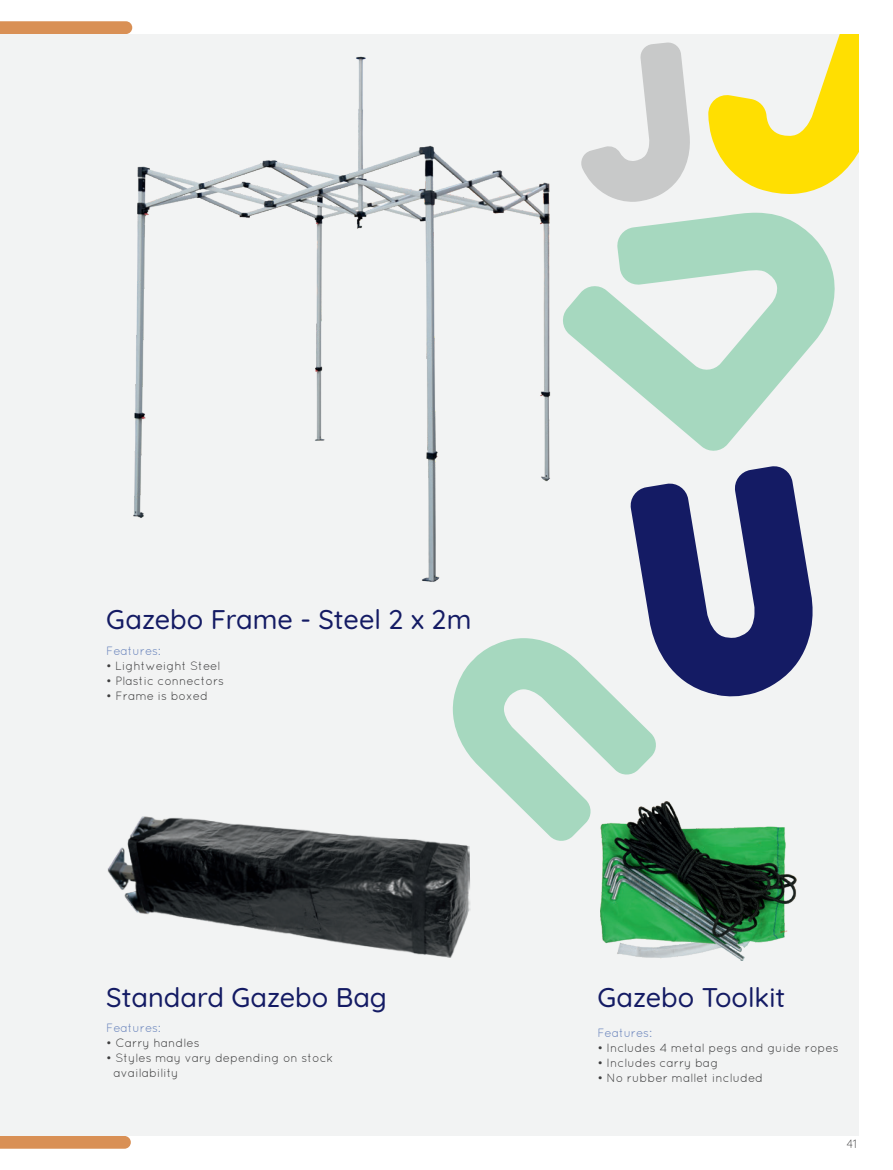
<style>
.page{position:relative;width:893px;height:1170px;background:#fff}
.page>*{position:absolute;margin:0;border:0;box-sizing:border-box;transform-origin:0 0}
.t1{font:500 27px "Quicksand";color:#141b64}
.BODY_COPY{font:12px/15px "Quicksand";color:#3e3e3f}
.BODY_COPY-2{font:12px "Quicksand";letter-spacing:-.01em;color:#6782bb}
.t2{font:300 12px "Quicksand";color:#3e3e3f}
</style>
<div class="page">
<svg style="left:0;top:21px;width:132px;height:13px;background:#da9359"></svg>
<svg style="left:0;top:1135px;width:131px;height:13px;background:#db9862"></svg>
<div style="left:0;top:34px;width:859px;height:1101px;background:#f2f3f3"></div>
<svg style="left:581px;top:42px;width:109px;height:160px"></svg>
<svg style="left:630px;top:466px;width:183px;height:231px;fill:#141b64"></svg>
<svg style="left:453px;top:638px;width:205px;height:203px;fill:#a7d8bf"></svg>
<svg style="left:708px;top:34px;width:151px;height:160px"></svg>
<svg style="left:563px;top:213px;width:272px;height:238px"></svg>
<img style="left:600px;top:801px;width:196px;height:159px">
<img style="left:107px;top:802px;width:364px;height:156px">
<img style="left:133px;top:56px;width:418px;height:526px">
<p class="t1" style="left:106px;top:598px;width:367px">Gazebo Frame - Steel 2 x 2m</p>
<p class="BODY_COPY-2" style="left:106px;top:644px;width:56px">Features:</p>
<p class="BODY_COPY" style="left:106px;top:658px;width:116px">• Lightweight Steel</p>
<p class="BODY_COPY" style="left:106px;top:673px;width:119px">• Plastic connectors</p>
<p class="BODY_COPY" style="left:106px;top:688px;width:103px">• Frame is boxed</p>
<p class="t1" style="left:106px;top:976px;width:282px">Standard Gazebo Bag</p>
<p class="BODY_COPY-2" style="left:106px;top:1020px;width:56px">Features:</p>
<p class="BODY_COPY" style="left:106px;top:1034px;width:95px">• Carry handles</p>
<p class="BODY_COPY" style="left:113px;top:1049px;width:221px;text-indent:-7px">• Styles may vary depending on stock availability</p>
<p class="t1" style="left:597px;top:976px;width:189px">Gazebo Toolkit</p>
<p class="BODY_COPY-2" style="left:597px;top:1025px;width:56px">Features:</p>
<p class="BODY_COPY" style="left:597px;top:1040px;width:243px">• Includes 4 metal pegs and guide ropes</p>
<p class="BODY_COPY" style="left:597px;top:1055px;width:122px">• Includes carry bag</p>
<p class="BODY_COPY" style="left:597px;top:1070px;width:167px">• No rubber mallet included</p>
<p class="t2" style="left:847px;top:1134px;width:12px">41</p>
</div>
